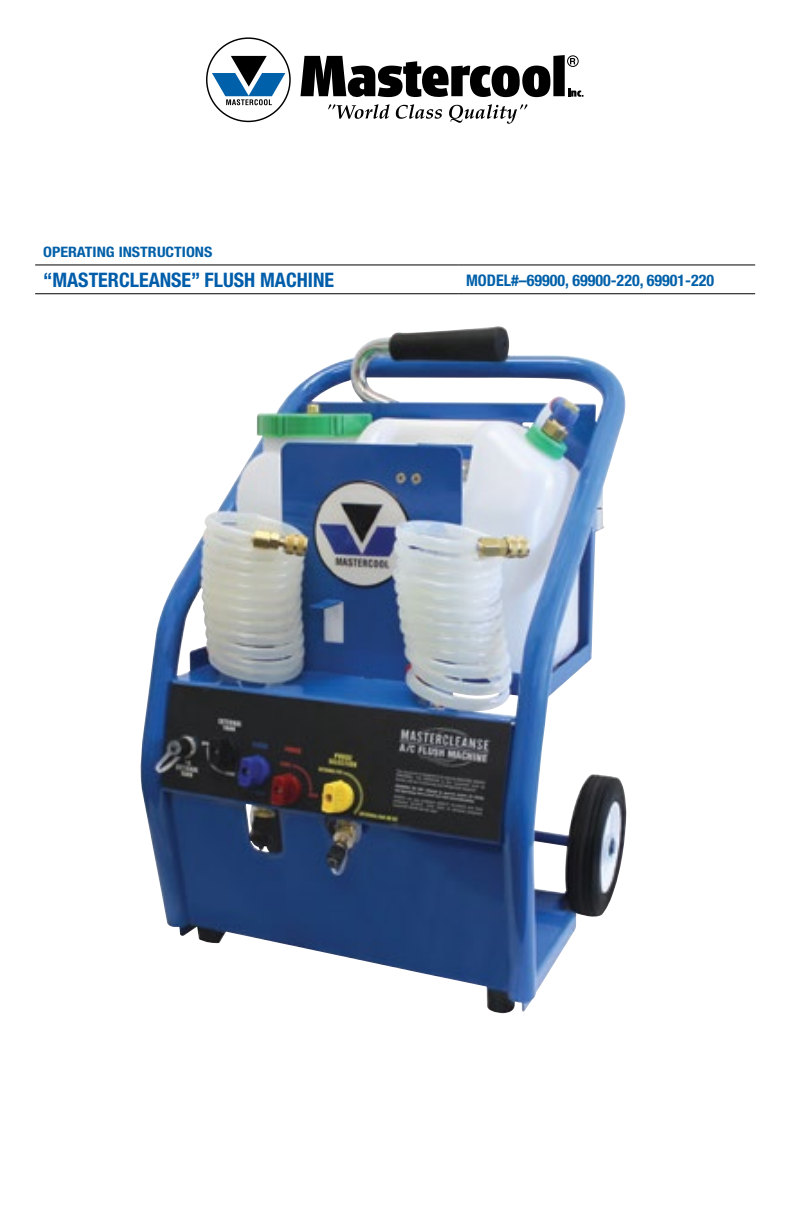
<style>
.page{position:relative;width:792px;height:1224px;background:#fff}
.page>*{position:absolute;margin:0;border:0;box-sizing:border-box;transform-origin:0 0}
.t1{font:700 condensed 20px "Helvetica Neue";color:#005daa}
.t2{font:700 condensed 16px "Helvetica Neue";color:#0060a9}
.t3{font:700 condensed 14.4px "Helvetica Neue";color:#0060a9;scale:1.11 1}
</style>
<div class="page">
<hr style="left:35px;top:265px;width:423px;height:1px;background:#000">
<hr style="left:458px;top:265px;width:297px;height:1px;background:#000">
<hr style="left:35px;top:293px;width:423px;height:1px;background:#000">
<hr style="left:458px;top:293px;width:297px;height:1px;background:#000">
<img style="left:140px;top:326px;width:487px;height:688px">
<svg style="left:212px;top:56px;width:73px;height:49px"></svg>
<svg style="left:328px;top:104px;width:62px;height:15px"></svg>
<svg style="left:396px;top:104px;width:46px;height:15px"></svg>
<svg style="left:449px;top:104px;width:78px;height:20px"></svg>
<svg style="left:300px;top:55px;width:284px;height:43px"></svg>
<div style="left:567px;top:55px;width:12px;height:12px;border:1px solid #000;border-radius:50%"></div>
<p class="t3" style="left:43px;top:244px;width:154px">OPERATING INSTRUCTIONS</p>
<p class="t1" style="left:43px;top:268px;width:293px">“MASTERCLEANSE” FLUSH MACHINE</p>
<p class="t2" style="left:466px;top:270px;width:250px">MODEL#–69900, 69900-220, 69901-220</p>
</div>
